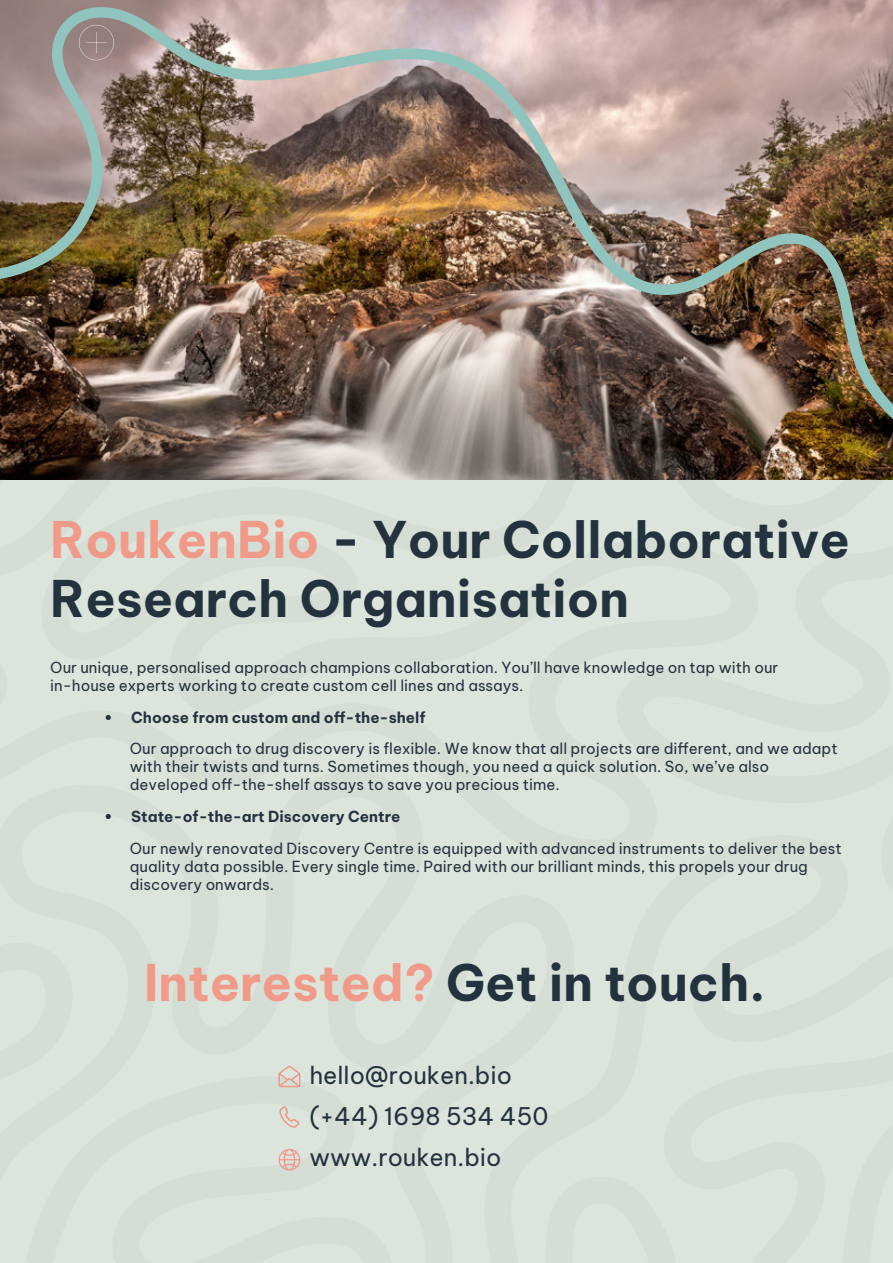
<style>
.page{position:relative;width:893px;height:1263px;background:#fff}
.page>*{position:absolute;margin:0;border:0;box-sizing:border-box;transform-origin:0 0}
.t1{font:700 49.5px/59.4px "Be Vietnam Pro";color:#23323f}
.t2{font:700 49.5px "Be Vietnam Pro";color:#f19a8a}
.t3{font:23.85px/41px "Be Vietnam Pro";color:#23323f}
.t4{font:15px/18px "Be Vietnam Pro";color:#23323f}
.t5{font:700 15px "Be Vietnam Pro";color:#23323f}
.s1{color:#f19a8a}
.s2{color:#23323f}
</style>
<div class="page">
<img style="left:0;top:0;width:893px;height:480px">
<img style="left:0;top:8px;width:893px;height:430px">
<svg style="left:79px;top:25px;width:35px;height:35px"></svg>
<div style="left:0;top:876px;width:476px;height:387px;background:#dce5dc"></div>
<div style="left:25px;top:1068px;width:369px;height:195px;background:#dce5dc"></div>
<div style="left:0;top:935px;width:73px;height:163px;background:#dce5dc"></div>
<div style="left:476px;top:829px;width:366px;height:434px;background:#dce5dc"></div>
<div style="left:842px;top:808px;width:51px;height:455px;background:#dce5dc"></div>
<div style="left:758px;top:538px;width:135px;height:270px;background:#dce5dc"></div>
<div style="left:758px;top:480px;width:135px;height:58px;background:#dce5dc"></div>
<div style="left:544px;top:1174px;width:132px;height:89px;background:#dce5dc"></div>
<div style="left:0;top:480px;width:758px;height:396px;background:#dce5dc"></div>
<svg style="left:279px;top:1149px;width:21px;height:21px"></svg>
<svg style="left:278px;top:1065px;width:23px;height:22px"></svg>
<svg style="left:279px;top:1106px;width:20px;height:22px"></svg>
<h1 class="t1" style="left:50px;top:504px;width:801px"><span class="s1">RoukenBio</span> - Your Collaborative<br>Research Organisation</h1>
<p class="t4" style="left:50px;top:657px;width:730px">Our unique, personalised approach champions collaboration. You’ll have knowledge on tap with our in-house experts working to create custom cell lines and assays.</p>
<p class="t5" style="left:104px;top:705px;width:323px">• Choose from custom and off-the-shelf</p>
<p class="t4" style="left:130px;top:738px;width:709px">Our approach to drug discovery is flexible. We know that all projects are different, and we adapt with their twists and turns. Sometimes though, you need a quick solution. So, we’ve also developed off-the-shelf assays to save you precious time.</p>
<p class="t5" style="left:104px;top:804px;width:298px">• State-of-the-art Discovery Centre</p>
<p class="t4" style="left:130px;top:837px;width:713px">Our newly renovated Discovery Centre is equipped with advanced instruments to deliver the best quality data possible. Every single time. Paired with our brilliant minds, this propels your drug discovery onwards.</p>
<h1 class="t2" style="left:144px;top:941px;width:623px">Interested? <span class="s2">Get in touch.</span></h1>
<h2 class="t3" style="left:309px;top:1052px;width:241px">hello@rouken.bio (+44) 1698 534 450 www.rouken.bio</h2>
</div>
